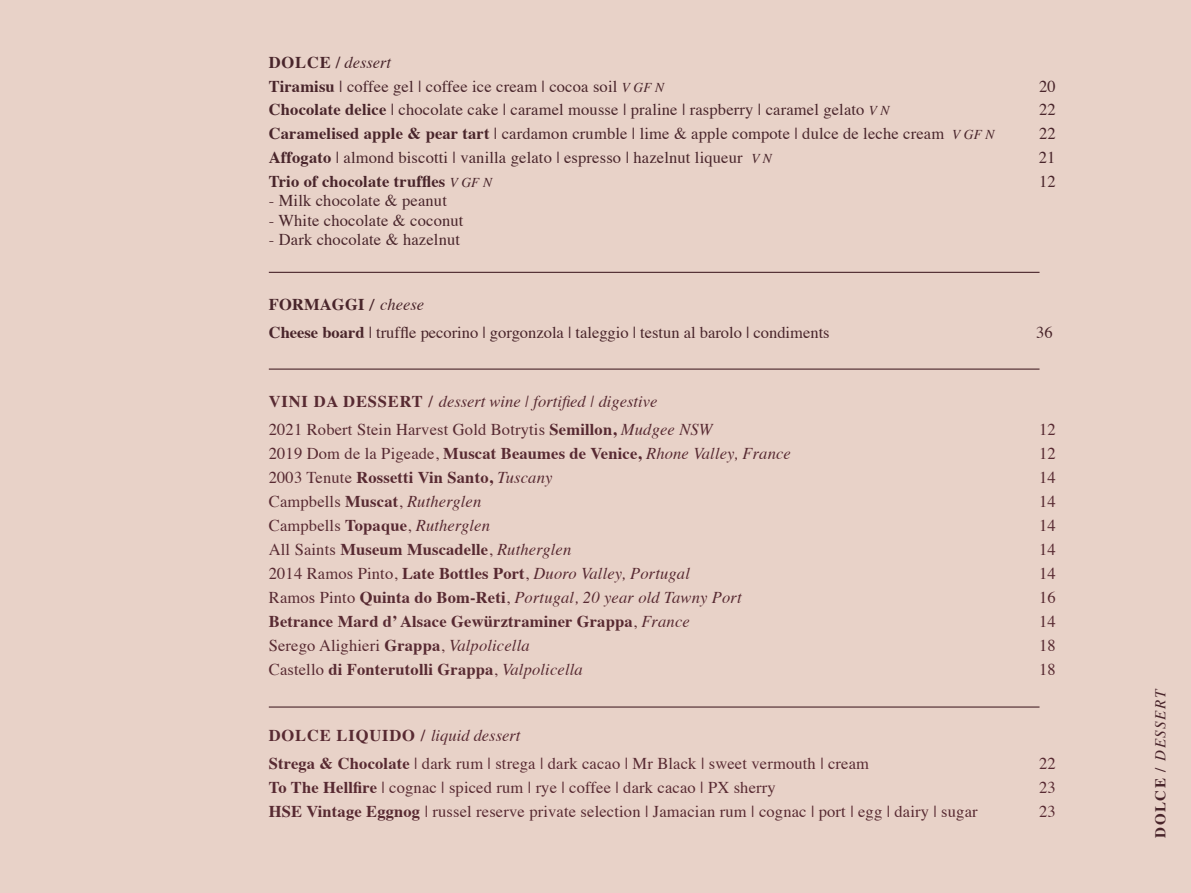
<style>
.page{position:relative;width:1191px;height:893px;background:#e8d2c8}
.page>*{position:absolute;margin:0;border:0;box-sizing:border-box;transform-origin:0 0}
.t1{font:16.5px "Times";letter-spacing:.01em;color:#49252b}
.t2{font:16.5px "Times";letter-spacing:.01em;color:#582a32}
.t3{font:700 16.5px "Times";letter-spacing:.01em;color:#582a32}
.t4{font:italic 16.5px "Times";letter-spacing:.01em;color:#582a32}
.t5{font:700 16.5px "Times";letter-spacing:.01em;color:#49252b}
.t6{font:700 16.5px "Times";letter-spacing:.05em;color:#582a32}
.t7{font:italic 16.5px "Times";color:#49252b}
.t8{font:italic 15px "Times";color:#49252b}
.s1{font-weight:700;font-style:normal}
.s2{font-weight:700}
.s3{font-style:italic;font-size:13.5px}
.s4{font-weight:400;font-style:italic;font-size:13.5px}
.s5{font-family:"Marion"}
.s6{font-weight:400;font-style:italic}
.s7{font-style:italic}
.s8{font-weight:400}
.s9{font-style:normal}
</style>
<div class="page">
<hr style="left:269px;top:369px;width:770px;height:1px;background:#49252b">
<hr style="left:269px;top:272px;width:770px;height:1px;background:#49252b">
<hr style="left:269px;top:706px;width:770px;height:2px;background:#49252b">
<p class="t7" style="left:269px;top:48px;width:124px"><span class="s1">DOLCE /</span> dessert</p>
<p class="t1" style="left:269px;top:71px;width:397px"><span class="s2">Tiramisu</span> | coffee gel | coffee ice cream | cocoa soil <span class="s3">V GF N</span></p>
<p class="t1" style="left:1039px;top:71px;width:18px">20</p>
<p class="t1" style="left:269px;top:94px;width:622px"><span class="s2">Chocolate delice</span> | chocolate cake | caramel mousse | praline | raspberry | caramel gelato <span class="s3">V N</span></p>
<p class="t1" style="left:1039px;top:94px;width:18px">22</p>
<p class="t1" style="left:269px;top:118px;width:727px"><span class="s2">Caramelised apple &amp; pear tart</span> | cardamon crumble | lime &amp; apple compote | dulce de leche cream <span class="s3">V GF N</span></p>
<p class="t1" style="left:1039px;top:118px;width:18px">22</p>
<p class="t1" style="left:269px;top:142px;width:504px"><span class="s2">Affogato</span> | almond biscotti | vanilla gelato | espresso | hazelnut liqueur <span class="s3">V N</span></p>
<p class="t1" style="left:1039px;top:142px;width:18px">21</p>
<p class="t5" style="left:269px;top:165px;width:225px">Trio of chocolate truffles <span class="s4">V GF N</span></p>
<p class="t1" style="left:1039px;top:166px;width:18px">12</p>
<p class="t1" style="left:269px;top:185px;width:180px">- Milk chocolate &amp; peanut</p>
<p class="t1" style="left:269px;top:205px;width:196px">- White chocolate &amp; coconut</p>
<p class="t1" style="left:269px;top:224px;width:193px">- Dark chocolate &amp; hazelnut</p>
<p class="t5" style="left:269px;top:288px;width:157px">FORMAGGI <span class="s5">/</span> <span class="s6">cheese</span></p>
<p class="t1" style="left:269px;top:317px;width:562px"><span class="s2">Cheese board</span> | truffle pecorino | gorgonzola | taleggio | testun al barolo | condiments</p>
<p class="t1" style="left:1036px;top:317px;width:18px">36</p>
<p class="t4" style="left:269px;top:387px;width:390px"><span class="s1">VINI DA DESSERT /</span> dessert wine | fortified | digestive</p>
<p class="t2" style="left:269px;top:414px;width:445px">2021 Robert Stein Harvest Gold Botrytis <span class="s2">Semillon,</span> <span class="s7">Mudgee NSW</span></p>
<p class="t2" style="left:1039px;top:414px;width:18px">12</p>
<p class="t3" style="left:269px;top:437px;width:523px"><span class="s8">2019 Dom de la Pigeade,</span> Muscat Beaumes de Venice, <span class="s6">Rhone Valley, France</span></p>
<p class="t2" style="left:1039px;top:438px;width:18px">12</p>
<p class="t3" style="left:269px;top:461px;width:285px"><span class="s8">2003 Tenute</span> Rossetti Vin Santo, <span class="s6">Tuscany</span></p>
<p class="t2" style="left:1039px;top:462px;width:18px">14</p>
<p class="t2" style="left:269px;top:486px;width:214px">Campbells <span class="s2">Muscat</span>, <span class="s7">Rutherglen</span></p>
<p class="t2" style="left:1039px;top:486px;width:18px">14</p>
<p class="t2" style="left:269px;top:510px;width:223px">Campbells <span class="s2">Topaque</span>, <span class="s7">Rutherglen</span></p>
<p class="t2" style="left:1039px;top:510px;width:18px">14</p>
<p class="t3" style="left:269px;top:533px;width:304px"><span class="s8">All Saints</span> Museum Muscadelle<span class="s8">,</span> <span class="s6">Rutherglen</span></p>
<p class="t2" style="left:1039px;top:534px;width:18px">14</p>
<p class="t4" style="left:269px;top:559px;width:422px"><span class="s9">2014 Ramos Pinto,</span> <span class="s1">Late Bottles Port</span><span class="s9">,</span> Duoro Valley, Portugal</p>
<p class="t2" style="left:1039px;top:558px;width:18px">14</p>
<p class="t4" style="left:269px;top:583px;width:474px"><span class="s9">Ramos Pinto</span> <span class="s1">Quinta do Bom-Reti</span><span class="s9">,</span> Portugal, 20 year old Tawny Port</p>
<p class="t2" style="left:1039px;top:582px;width:18px">16</p>
<p class="t3" style="left:269px;top:605px;width:422px">Betrance Mard d’ Alsace Gewürztraminer Grappa<span class="s8">,</span> <span class="s6">France</span></p>
<p class="t2" style="left:1039px;top:606px;width:18px">14</p>
<p class="t2" style="left:269px;top:630px;width:262px">Serego Alighieri <span class="s2">Grappa</span>, <span class="s7">Valpolicella</span></p>
<p class="t2" style="left:1039px;top:630px;width:18px">18</p>
<p class="t3" style="left:269px;top:653px;width:315px"><span class="s8">Castello</span> di Fonterutolli Grappa<span class="s8">,</span> <span class="s6">Valpolicella</span></p>
<p class="t2" style="left:1039px;top:654px;width:18px">18</p>
<p class="t6" style="left:269px;top:720px;width:253px">DOLCE LIQUIDO / <span class="s6">liquid dessert</span></p>
<p class="t2" style="left:269px;top:748px;width:602px"><span class="s2">Strega &amp; Chocolate</span> | dark rum | strega | dark cacao | Mr Black | sweet vermouth | cream</p>
<p class="t2" style="left:1039px;top:748px;width:18px">22</p>
<p class="t2" style="left:269px;top:772px;width:508px"><span class="s2">To The Hellfire</span> | cognac | spiced rum | rye | coffee | dark cacao | PX sherry</p>
<p class="t2" style="left:1039px;top:772px;width:18px">23</p>
<p class="t2" style="left:269px;top:796px;width:710px"><span class="s2">HSE Vintage Eggnog</span> | russel reserve private selection | Jamacian rum | cognac | port | egg | dairy | sugar</p>
<p class="t2" style="left:1039px;top:796px;width:18px">23</p>
<p class="t8" style="left:1147px;top:838px;width:150px;rotate:-90deg"><span class="s1">DOLCE /</span> DESSERT</p>
</div>
